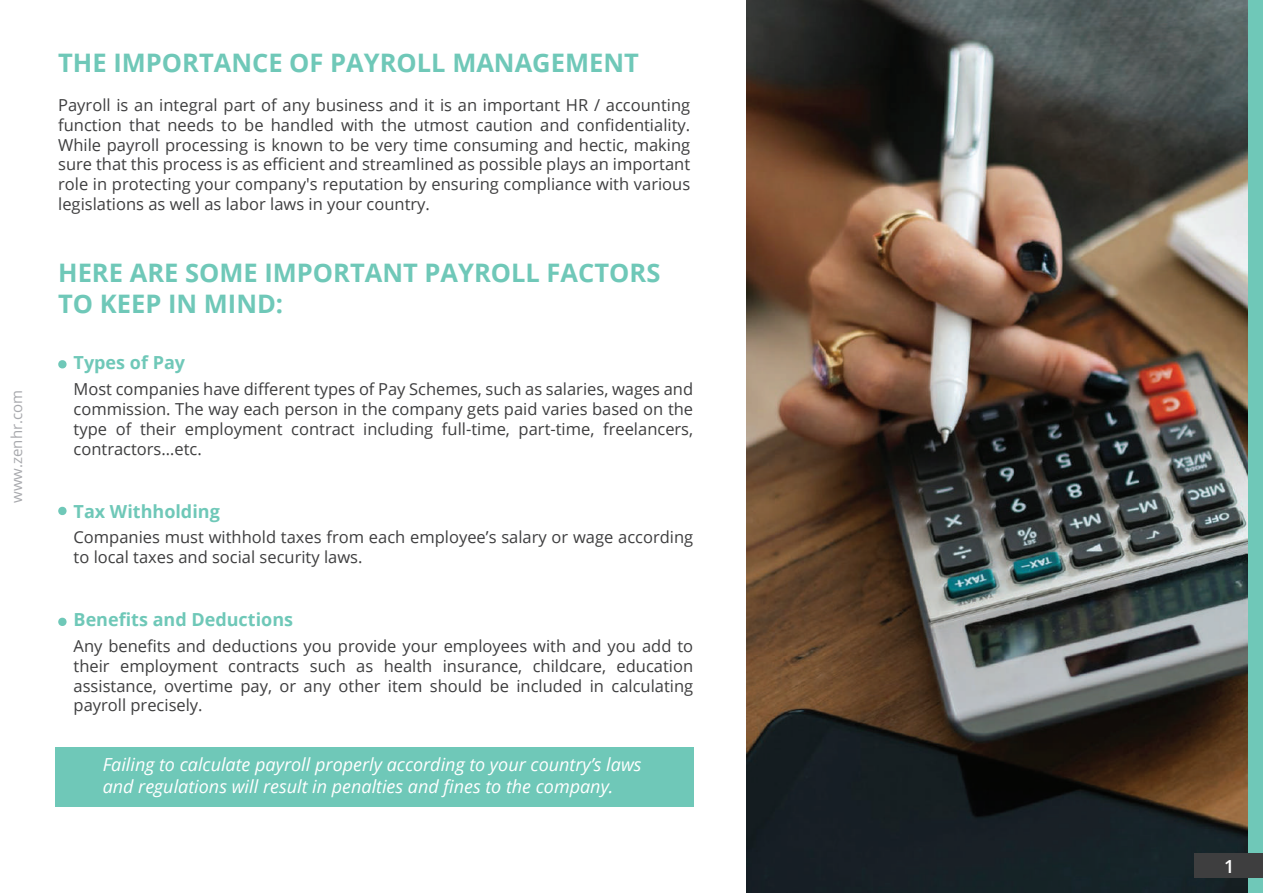
<style>
.page{position:relative;width:1263px;height:893px;background:#fff}
.page>*{position:absolute;margin:0;border:0;box-sizing:border-box;transform-origin:0 0}
.t1{font:700 25.5px/30.6px "Open Sans";color:#6fc8b8}
.t2{font:italic 18px/21.6px "Open Sans";color:#fff}
.t3{font:700 18px "Open Sans";color:#6fc8b8}
.t4{font:600 18px "Open Sans";color:#fff}
.t5{font:16.5px/19.8px "Open Sans";color:#3e3e3f;text-align:justify}
.t6{font:15px "Open Sans";color:#a8a9ad}
</style>
<div class="page">
<img style="left:747px;top:0;width:502px;height:893px">
<svg style="left:58px;top:360px;width:9px;height:9px"></svg>
<svg style="left:58px;top:506px;width:9px;height:9px"></svg>
<svg style="left:58px;top:617px;width:9px;height:9px"></svg>
<div style="left:55px;top:747px;width:638px;height:60px;background:#6fc8b8"></div>
<div style="left:1249px;top:0;width:14px;height:893px;background:#6fc8b8"></div>
<div style="left:1194px;top:854px;width:69px;height:24px;background:#3e3e3f"></div>
<p class="t6" style="left:7px;top:503px;width:115px;rotate:-90deg">www.zenhr.com</p>
<h1 class="t1" style="left:58px;top:47px;width:582px">THE IMPORTANCE OF PAYROLL MANAGEMENT</h1>
<p class="t5" style="left:58px;top:95px;width:633px">Payroll is an integral part of any business and it is an important HR / accounting function that needs to be handled with the utmost caution and confidentiality.<br>While payroll processing is known to be very time consuming and hectic, making sure that this process is as efficient and streamlined as possible plays an important role in protecting your company's reputation by ensuring compliance with various legislations as well as labor laws in your country.</p>
<h1 class="t1" style="left:58px;top:257px;width:604px">HERE ARE SOME IMPORTANT PAYROLL FACTORS<br>TO KEEP IN MIND:</h1>
<p class="t3" style="left:74px;top:350px;width:113px">Types of Pay</p>
<p class="t5" style="left:74px;top:379px;width:621px">Most companies have different types of Pay Schemes, such as salaries, wages and commission. The way each person in the company gets paid varies based on the type of their employment contract including full-time, part-time, freelancers, contractors…etc.</p>
<p class="t3" style="left:74px;top:498px;width:148px">Tax Withholding</p>
<p class="t5" style="left:74px;top:527px;width:621px">Companies must withhold taxes from each employee’s salary or wage according to local taxes and social security laws.</p>
<p class="t3" style="left:74px;top:607px;width:221px">Benefits and Deductions</p>
<p class="t5" style="left:74px;top:636px;width:621px">Any benefits and deductions you provide your employees with and you add to their employment contracts such as health insurance, childcare, education assistance, overtime pay, or any other item should be included in calculating payroll precisely.</p>
<p class="t2" style="left:103px;top:753px;width:540px">Failing to calculate payroll properly according to your country’s laws and regulations will result in penalties and fines to the company.</p>
<p class="t4" style="left:1224px;top:854px;width:12px">1</p>
</div>
